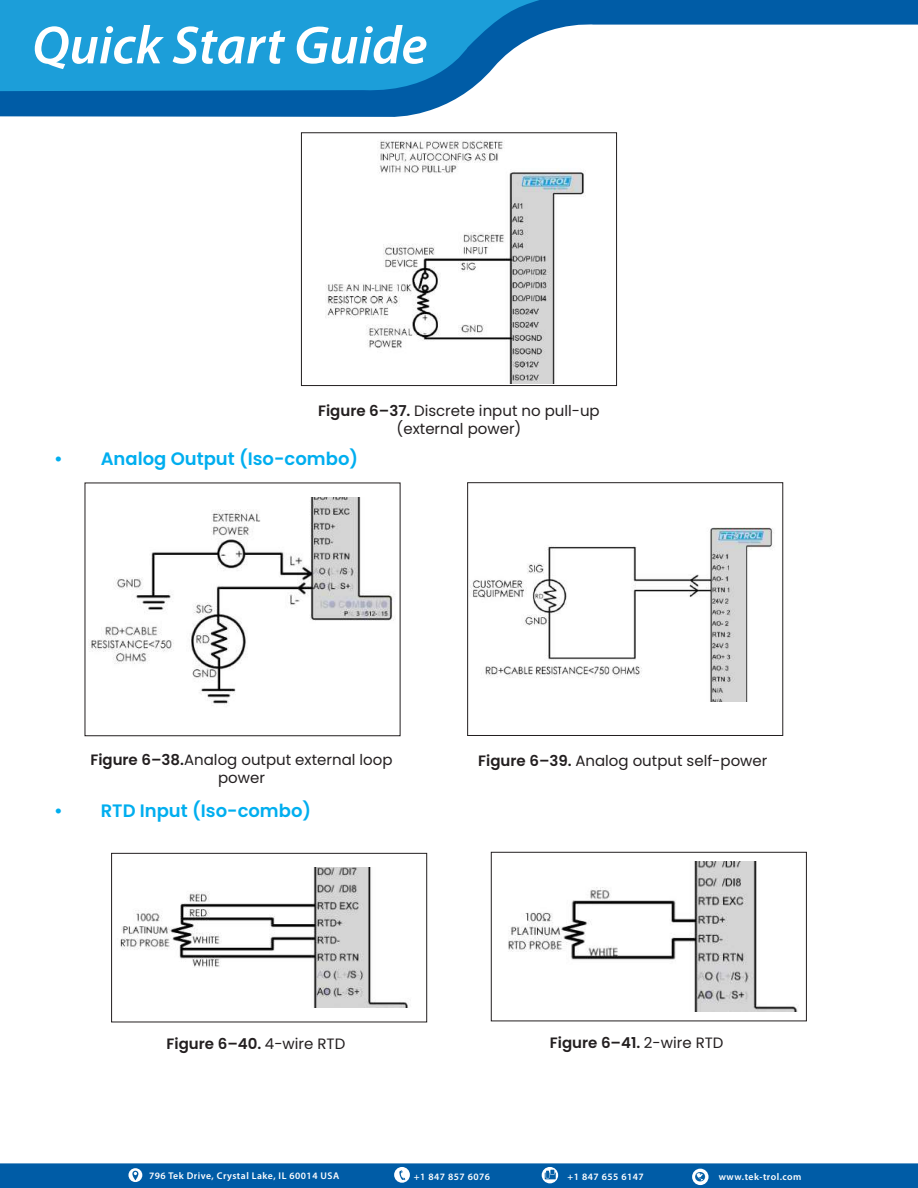
<style>
.page{position:relative;width:918px;height:1188px;background:#fff}
.page>*{position:absolute;margin:0;border:0;box-sizing:border-box;transform-origin:0 0}
.t1{font:italic 600 54px "Myriad Pro";color:#fff}
.t2{font:600 18px "Poppins";color:#00aeef}
.t3{font:15px/18px "Poppins";color:#231f20;text-align:center}
.t4{font:600 15px "Poppins";color:#231f20}
.t5{font:600 9.75px "Myriad Pro";letter-spacing:.05em;color:#fff}
.s1{font-weight:600}
.s2{font-weight:400}
</style>
<div class="page">
<svg style="left:0;top:0;width:918px;height:117px"></svg>
<svg style="left:0;top:0;width:540px;height:93px;fill:#1c9ed9"></svg>
<div style="left:0;top:1163px;width:918px;height:25px;background:#005ca6"></div>
<svg style="left:128px;top:1168px;width:14px;height:14px"></svg>
<svg style="left:132px;top:1171px;width:6px;height:9px"></svg>
<div style="left:394px;top:1167px;width:16px;height:16px;background:#fff;border-radius:50%"></div>
<svg style="left:399px;top:1170px;width:6px;height:10px"></svg>
<svg style="left:542px;top:1167px;width:16px;height:16px"></svg>
<svg style="left:545px;top:1170px;width:11px;height:9px"></svg>
<svg style="left:692px;top:1169px;width:17px;height:16px"></svg>
<svg style="left:694px;top:1170px;width:12px;height:12px"></svg>
<div style="left:301px;top:133px;width:316px;height:253px;border:1px solid #231f20"></div>
<div style="left:467px;top:483px;width:316px;height:253px;border:1px solid #231f20"></div>
<img style="left:326px;top:134px;width:266px;height:250px">
<img style="left:89px;top:498px;width:305px;height:207px">
<img style="left:470px;top:527px;width:304px;height:174px">
<div style="left:111px;top:853px;width:316px;height:169px;border:1px solid #231f20"></div>
<div style="left:491px;top:852px;width:316px;height:169px;border:1px solid #231f20"></div>
<img style="left:120px;top:867px;width:288px;height:141px">
<img style="left:508px;top:862px;width:291px;height:149px">
<h1 class="t1" style="left:32px;top:11px;width:397px">Quick Start Guide</h1>
<p class="t3" style="left:318px;top:402px;width:283px"><span class="s1">Figure 6–37.</span> Discrete input no pull-up (external power)</p>
<p class="t2" style="left:54px;top:449px;width:306px">• Analog Output (Iso-combo)</p>
<p class="t3" style="left:90px;top:751px;width:304px"><span class="s1">Figure 6–38.</span>Analog output external loop power</p>
<p class="t3" style="left:478px;top:751px;width:291px"><span class="s1">Figure 6–39.</span> Analog output self-power</p>
<p class="t2" style="left:54px;top:800px;width:259px">• RTD Input (Iso-combo)</p>
<p class="t4" style="left:167px;top:1035px;width:180px">Figure 6–40. <span class="s2">4-wire RTD</span></p>
<p class="t4" style="left:550px;top:1034px;width:175px">Figure 6–41. <span class="s2">2-wire RTD</span></p>
<p class="t5" style="left:149px;top:1170px;width:192px">796 Tek Drive, Crystal Lake, IL 60014 USA</p>
<p class="t5" style="left:414px;top:1171px;width:78px">+1 847 857 6076</p>
<p class="t5" style="left:568px;top:1171px;width:78px">+1 847 655 6147</p>
<p class="t5" style="left:719px;top:1171px;width:84px">www.tek-trol.com</p>
</div>
